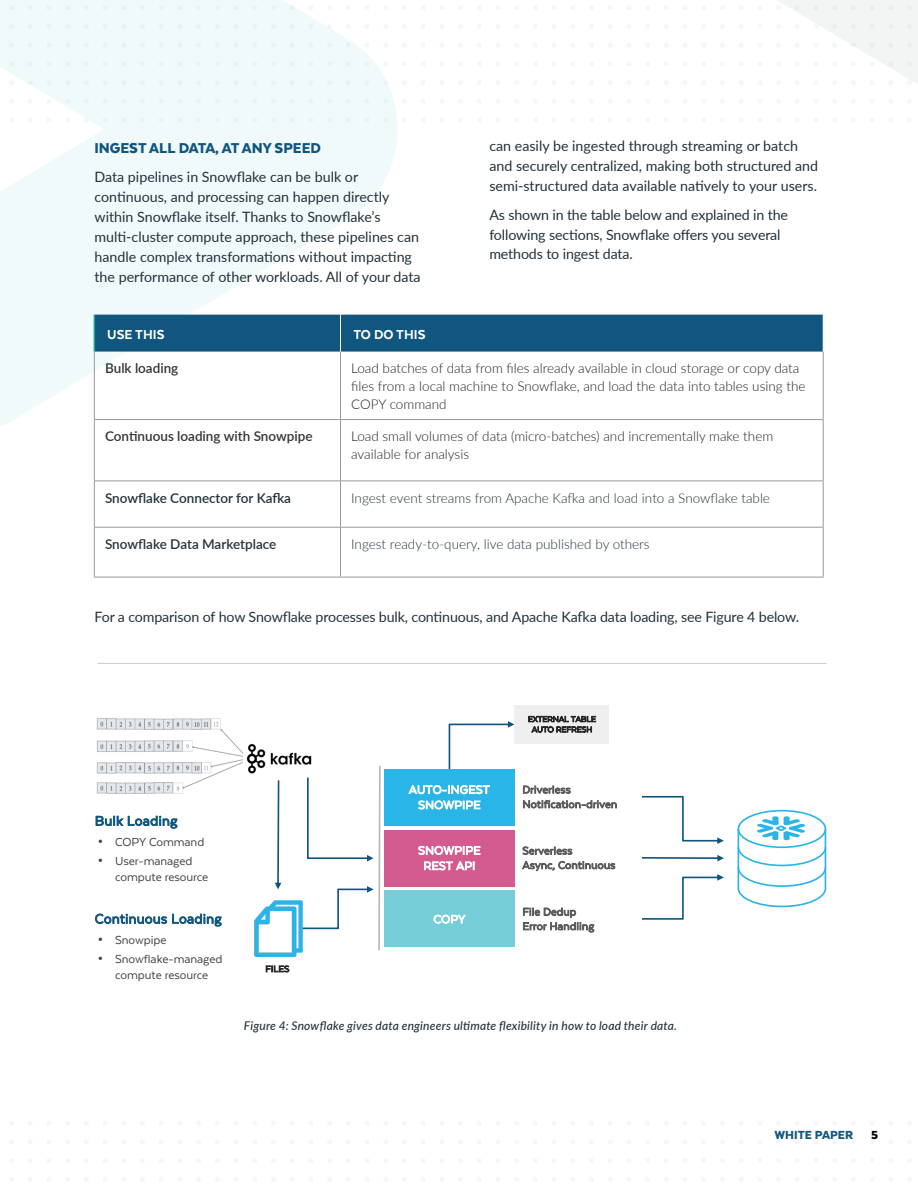
<style>
.page{position:relative;width:918px;height:1188px;background:#fff}
.page>*{position:absolute;margin:0;border:0;box-sizing:border-box;transform-origin:0 0}
.body{font:900 16.5px "Texta";color:#11567f}
.t1{font:15.15px "Texta";letter-spacing:.015em;color:#105780}
.Body_Text{font:800 14.85px "Texta";color:#fff}
.body-2{font:14.25px/20px "Lato";color:#24323d}
.Body_Text-2{font:300 13.5px/18px "Lato";color:#231f20}
.Body_Text-3{font:300 13.5px "Lato";color:#24323d}
.Body_Text-4{font:600 13.5px "Lato";color:#24323d}
.Body_Text-5{font:600 13.5px "Lato";color:#333}
.t2{font:900 13.5px "Texta";color:#11567f}
.t3{font:900 13.5px "Texta";color:#000}
.t4{font:13.35px/16.4px "Texta";letter-spacing:-.01em;color:#434343}
.t5{font:13.2px/15.3px "Texta";letter-spacing:.01em;color:#fff;text-align:center}
.t6{font:12.15px/14.4px "Texta";letter-spacing:.01em;color:#5b5b5b}
.body-3{font:italic 500 12px "Lato";letter-spacing:.015em;color:#24323d}
.t7{font:10.05px "Texta";letter-spacing:.005em;color:#262626}
.t8{font:9.15px/10.4px "Texta";letter-spacing:-.01em;color:#262626;text-align:center}
.s1{font-family:"Arial"}
</style>
<div class="page">
<svg style="left:0;top:0;width:398px;height:436px;fill:#f1fafb"></svg>
<svg style="left:778px;top:0;width:140px;height:84px"></svg>
<div style="left:95px;top:315px;width:728px;height:37px;background:#11567f"></div>
<hr style="left:94px;top:352px;width:1px;height:67px;background:#999">
<hr style="left:340px;top:352px;width:1px;height:67px;background:#999">
<hr style="left:823px;top:352px;width:1px;height:67px;background:#999">
<hr style="left:94px;top:419px;width:247px;height:1px;background:#999">
<hr style="left:94px;top:420px;width:1px;height:61px;background:#999">
<hr style="left:341px;top:419px;width:483px;height:1px;background:#999">
<hr style="left:340px;top:420px;width:1px;height:61px;background:#999">
<hr style="left:823px;top:420px;width:1px;height:61px;background:#999">
<hr style="left:94px;top:481px;width:247px;height:1px;background:#999">
<hr style="left:94px;top:481px;width:1px;height:46px;background:#999">
<hr style="left:341px;top:481px;width:483px;height:1px;background:#999">
<hr style="left:340px;top:481px;width:1px;height:46px;background:#999">
<hr style="left:823px;top:481px;width:1px;height:46px;background:#999">
<hr style="left:94px;top:527px;width:247px;height:1px;background:#999">
<hr style="left:94px;top:528px;width:1px;height:49px;background:#999">
<hr style="left:341px;top:527px;width:483px;height:1px;background:#999">
<hr style="left:340px;top:528px;width:1px;height:49px;background:#999">
<hr style="left:823px;top:528px;width:1px;height:49px;background:#999">
<hr style="left:94px;top:577px;width:247px;height:1px;background:#999">
<hr style="left:341px;top:577px;width:483px;height:1px;background:#999">
<hr style="left:340px;top:315px;width:1px;height:37px;background:#fff">
<hr style="left:94px;top:315px;width:1px;height:37px;background:#1ca6a3">
<img style="left:96px;top:718px;width:146px;height:76px">
<img style="left:242px;top:743px;width:70px;height:31px">
<img style="left:254px;top:900px;width:49px;height:56px">
<svg style="left:275px;top:780px;width:6px;height:109px"></svg>
<div style="left:384px;top:769px;width:131px;height:56px;background:#29b5e8"></div>
<div style="left:384px;top:830px;width:131px;height:56px;background:#d45b90"></div>
<div style="left:384px;top:891px;width:131px;height:56px;background:#75cdd7"></div>
<svg style="left:303px;top:764px;width:78px;height:187px"></svg>
<div style="left:738px;top:810px;width:88px;height:38px;border:2px solid #29b5e8;border-radius:50%"></div>
<svg style="left:737px;top:816px;width:90px;height:92px"></svg>
<svg style="left:449px;top:721px;width:66px;height:48px"></svg>
<div style="left:515px;top:705px;width:94px;height:39px;background:#efefef"></div>
<svg style="left:642px;top:855px;width:82px;height:6px"></svg>
<svg style="left:642px;top:874px;width:82px;height:46px"></svg>
<svg style="left:642px;top:796px;width:82px;height:48px"></svg>
<hr style="left:98px;top:663px;width:728px;height:1px;background:#8a999e">
<p class="body" style="left:94px;top:140px;width:228px">INGEST ALL DATA, AT ANY SPEED</p>
<p class="body-2" style="left:94px;top:166px;width:328px">Data pipelines in Snowflake can be bulk or continuous, and processing can happen directly within Snowflake itself. Thanks to Snowflake’s multi-cluster compute approach, these pipelines can handle complex transformations without impacting the performance of other workloads. All of your data</p>
<p class="body-2" style="left:489px;top:135px;width:330px">can easily be ingested through streaming or batch and securely centralized, making both structured and semi-structured data available natively to your users.</p>
<p class="body-2" style="left:489px;top:204px;width:300px">As shown in the table below and explained in the following sections, Snowflake offers you several methods to ingest data.</p>
<p class="Body_Text" style="left:107px;top:327px;width:59px">USE THIS</p>
<p class="Body_Text" style="left:353px;top:327px;width:74px">TO DO THIS</p>
<p class="Body_Text-5" style="left:105px;top:358px;width:75px">Bulk loading</p>
<p class="Body_Text-2" style="left:351px;top:358px;width:456px">Load batches of data from files already available in cloud storage or copy data files from a local machine to Snowflake, and load the data into tables using the<br>COPY command</p>
<p class="Body_Text-5" style="left:105px;top:426px;width:209px">Continuous loading with Snowpipe</p>
<p class="Body_Text-2" style="left:351px;top:427px;width:424px">Load small volumes of data (micro-batches) and incrementally make them available for analysis</p>
<p class="Body_Text-4" style="left:105px;top:488px;width:188px">Snowflake Connector for Kafka</p>
<p class="Body_Text-3" style="left:351px;top:488px;width:420px">Ingest event streams from Apache Kafka and load into a Snowflake table</p>
<p class="Body_Text-4" style="left:105px;top:534px;width:173px">Snowflake Data Marketplace</p>
<p class="Body_Text-3" style="left:351px;top:535px;width:300px">Ingest ready-to-query, live data published by others</p>
<p class="body-2" style="left:94px;top:606px;width:706px">For a comparison of how Snowflake processes bulk, continuous, and Apache Kafka data loading, see Figure 4 below.</p>
<p class="t1" style="left:95px;top:813px;width:84px">Bulk Loading</p>
<p class="t4" style="left:98px;top:834px;width:108px"><span class="s1">•</span> COPY Command</p>
<p class="t4" style="left:115px;top:853px;width:95px;text-indent:-17px"><span class="s1">•</span> User-managed compute resource</p>
<p class="t1" style="left:95px;top:911px;width:128px">Continuous Loading</p>
<p class="t4" style="left:98px;top:932px;width:70px"><span class="s1">•</span> Snowpipe</p>
<p class="t4" style="left:98px;top:951px;width:126px;text-align:center"><span class="s1">•</span> Snowflake-managed compute resource</p>
<p class="t7" style="left:265px;top:964px;width:25px">FILES</p>
<p class="t5" style="left:409px;top:782px;width:82px">AUTO-INGEST<br>SNOWPIPE</p>
<p class="t5" style="left:418px;top:843px;width:64px">SNOWPIPE<br>REST API</p>
<p class="t5" style="left:433px;top:911px;width:33px">COPY</p>
<p class="t8" style="left:528px;top:714px;width:70px">EXTERNAL TABLE<br>AUTO REFRESH</p>
<p class="t6" style="left:522px;top:782px;width:96px">Driverless<br>Notification-driven</p>
<p class="t6" style="left:522px;top:843px;width:94px">Serverless<br>Async, Continuous</p>
<p class="t6" style="left:522px;top:905px;width:73px">File Dedup<br>Error Handling</p>
<p class="body-3" style="left:244px;top:1017px;width:435px">Figure 4: Snowflake gives data engineers ultimate flexibility in how to load their data.</p>
<p class="t2" style="left:774px;top:1128px;width:80px">WHITE PAPER</p>
<p class="t3" style="left:871px;top:1128px;width:8px">5</p>
</div>
